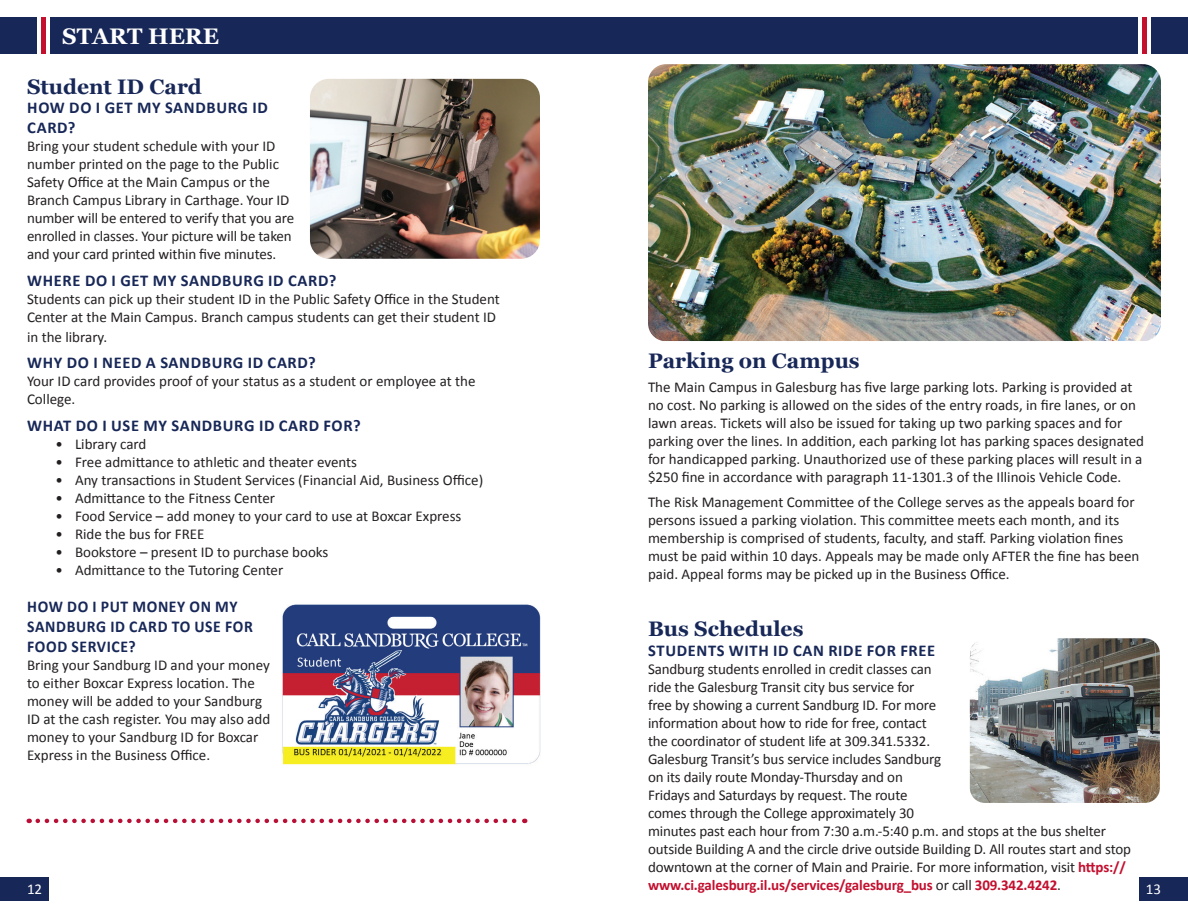
<style>
.page{position:relative;width:1188px;height:918px;background:#fff}
.page>*{position:absolute;margin:0;border:0;box-sizing:border-box;transform-origin:0 0}
.t1{font:700 22.5px "Georgia";color:#fff}
.t2{font:700 21px "Georgia";color:#172757}
.t3{font:700 16.5px/19.8px "Calibri";letter-spacing:.04em;color:#172757}
.t4{font:700 16.5px/19.8px "Calibri";letter-spacing:.04em;color:#172757;scale:.95 1}
.t5{font:15px/18px "Calibri";color:#231f20}
.t6{font:15px "Calibri";color:#fff}
.s1{font-weight:700;color:#c3102f}
</style>
<div class="page">
<img style="left:648px;top:64px;width:513px;height:277px">
<img style="left:970px;top:638px;width:190px;height:165px">
<img style="left:310px;top:79px;width:230px;height:180px">
<svg style="left:38px;top:819px;width:487px;height:4px"></svg>
<img style="left:282px;top:604px;width:258px;height:161px">
<div style="left:580px;top:17px;width:558px;height:37px;background:#172757"></div>
<div style="left:0;top:17px;width:37px;height:37px;background:#172757"></div>
<div style="left:41px;top:17px;width:5px;height:37px;background:#c3102f"></div>
<div style="left:50px;top:17px;width:544px;height:37px;background:#172757"></div>
<div style="left:1151px;top:17px;width:37px;height:37px;background:#172757"></div>
<div style="left:1142px;top:17px;width:5px;height:37px;background:#c3102f"></div>
<div style="left:1139px;top:878px;width:49px;height:23px;background:#172757"></div>
<div style="left:0;top:878px;width:49px;height:23px;background:#172757"></div>
<h1 class="t1" style="left:62px;top:19px;width:159px">START HERE</h1>
<h2 class="t2" style="left:27px;top:71px;width:176px">Student ID Card</h2>
<p class="t3" style="left:27px;top:97px;width:242px">HOW DO I GET MY SANDBURG ID<br>CARD?</p>
<p class="t5" style="left:27px;top:137px;width:269px">Bring your student schedule with your ID number printed on the page to the Public Safety Office at the Main Campus or the Branch Campus Library in Carthage. Your ID number will be entered to verify that you are enrolled in classes. Your picture will be taken and your card printed within five minutes.</p>
<p class="t3" style="left:27px;top:270px;width:311px">WHERE DO I GET MY SANDBURG ID CARD?</p>
<p class="t5" style="left:27px;top:289px;width:474px">Students can pick up their student ID in the Public Safety Office in the Student<br>Center at the Main Campus. Branch campus students can get their student ID</p>
<p class="t5" style="left:27px;top:327px;width:82px">in the library.</p>
<p class="t3" style="left:27px;top:352px;width:290px">WHY DO I NEED A SANDBURG ID CARD?</p>
<p class="t5" style="left:27px;top:372px;width:450px">Your ID card provides proof of your status as a student or employee at the<br>College.</p>
<p class="t3" style="left:27px;top:415px;width:335px">WHAT DO I USE MY SANDBURG ID CARD FOR?</p>
<p class="t5" style="left:56px;top:434px;width:93px">• Library card</p>
<p class="t5" style="left:56px;top:452px;width:303px">• Free admittance to athletic and theater events</p>
<p class="t5" style="left:56px;top:470px;width:429px">• Any transactions in Student Services (Financial Aid, Business Office)</p>
<p class="t5" style="left:56px;top:488px;width:221px">• Admittance to the Fitness Center</p>
<p class="t5" style="left:56px;top:506px;width:407px">• Food Service – add money to your card to use at Boxcar Express</p>
<p class="t5" style="left:56px;top:524px;width:151px">• Ride the bus for FREE</p>
<p class="t5" style="left:56px;top:542px;width:274px">• Bookstore – present ID to purchase books</p>
<p class="t5" style="left:56px;top:560px;width:229px">• Admittance to the Tutoring Center</p>
<p class="t4" style="left:27px;top:597px;width:239px">HOW DO I PUT MONEY ON MY<br>SANDBURG ID CARD TO USE FOR<br>FOOD SERVICE?</p>
<p class="t5" style="left:27px;top:656px;width:245px">Bring your Sandburg ID and your money to either Boxcar Express location. The money will be added to your Sandburg ID at the cash register. You may also add money to your Sandburg ID for Boxcar Express in the Business Office.</p>
<h2 class="t2" style="left:648px;top:344px;width:213px">Parking on Campus</h2>
<p class="t5" style="left:648px;top:378px;width:498px">The Main Campus in Galesburg has five large parking lots. Parking is provided at no cost. No parking is allowed on the sides of the entry roads, in fire lanes, or on lawn areas. Tickets will also be issued for taking up two parking spaces and for parking over the lines. In addition, each parking lot has parking spaces designated for handicapped parking. Unauthorized use of these parking places will result in a $250 fine in accordance with paragraph 11-1301.3 of the Illinois Vehicle Code.</p>
<p class="t5" style="left:648px;top:493px;width:493px">The Risk Management Committee of the College serves as the appeals board for persons issued a parking violation. This committee meets each month, and its membership is comprised of students, faculty, and staff. Parking violation fines must be paid within 10 days. Appeals may be made only AFTER the fine has been paid. Appeal forms may be picked up in the Business Office.</p>
<h2 class="t2" style="left:648px;top:613px;width:157px">Bus Schedules</h2>
<p class="t3" style="left:648px;top:640px;width:288px">STUDENTS WITH ID CAN RIDE FOR FREE</p>
<p class="t5" style="left:648px;top:659px;width:485px">Sandburg students enrolled in credit classes can<br>ride the Galesburg Transit city bus service for<br>free by showing a current Sandburg ID. For more<br>information about how to ride for free, contact<br>the coordinator of student life at 309.341.5332.<br>Galesburg Transit’s bus service includes Sandburg<br>on its daily route Monday-Thursday and on<br>Fridays and Saturdays by request. The route<br>comes through the College approximately 30<br>minutes past each hour from 7:30 a.m.-5:40 p.m. and stops at the bus shelter outside Building A and the circle drive outside Building D. All routes start and stop downtown at the corner of Main and Prairie. For more information, visit <span class="s1">https:// www.ci.galesburg.il.us/services/galesburg_bus</span> or call <span class="s1">309.342.4242</span>.</p>
<p class="t6" style="left:27px;top:879px;width:17px">12</p>
<p class="t6" style="left:1146px;top:879px;width:17px">13</p>
</div>
